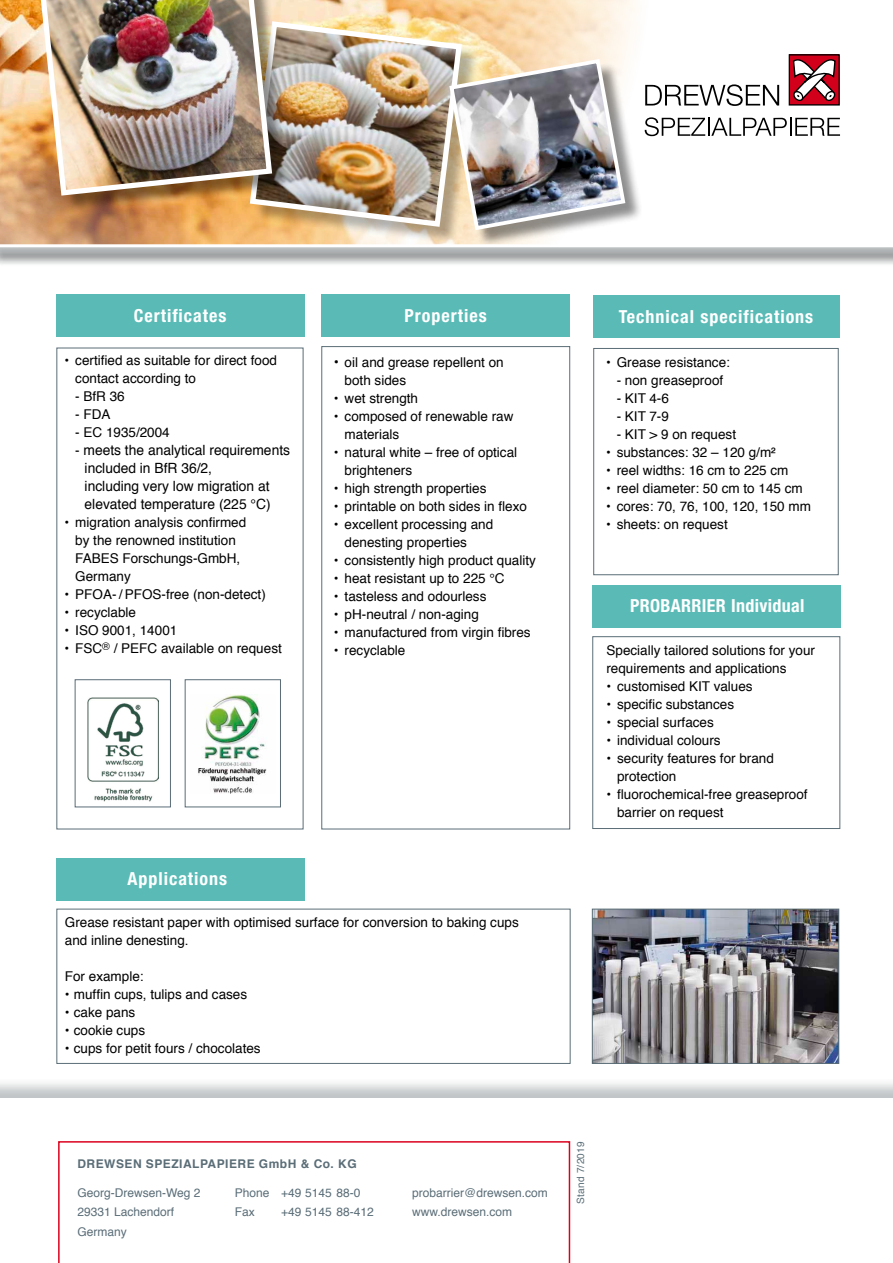
<style>
.page{position:relative;width:893px;height:1263px;background:#fff}
.page>*{position:absolute;margin:0;border:0;box-sizing:border-box;transform-origin:0 0}
.t1{font:700 condensed 18px "Helvetica Neue";letter-spacing:.055em;color:#fff}
.t2{font:700 condensed 18px "Helvetica Neue";letter-spacing:.02em;color:#fff}
.t3{font:14.1px/18px "Helvetica";color:#000}
.t4{font:13.5px/18px "Helvetica";color:#000}
.t5{font:12px/19.5px "Helvetica";color:#5a6d77}
.t6{font:700 12px "Helvetica";letter-spacing:.04em;color:#5a6d77}
.t7{font:10.05px "Helvetica";letter-spacing:.025em;color:#5a6d77}
.s1{font-size:13.5px}
.s2{font-size:14.55px}
</style>
<div class="page">
<div style="left:0;top:1077px;width:893px;height:186px;background:#424e53;opacity:.33"></div>
<div style="left:0;top:1098px;width:893px;height:165px;background:#fff"></div>
<img style="left:0;top:0;width:654px;height:244px">
<div style="left:253px;top:24px;width:227px;height:221px;background:#000;opacity:.3"></div>
<img style="left:247px;top:18px;width:218px;height:212px">
<div style="left:43px;top:0;width:247px;height:213px;background:#000;opacity:.44"></div>
<img style="left:37px;top:0;width:238px;height:198px">
<div style="left:452px;top:62px;width:191px;height:186px;background:#000;opacity:.44"></div>
<img style="left:447px;top:57px;width:181px;height:175px">
<svg style="left:645px;top:84px;width:134px;height:22px"></svg>
<svg style="left:644px;top:117px;width:196px;height:19px"></svg>
<div style="left:789px;top:55px;width:50px;height:50px;background:#d3001c"></div>
<div style="left:789px;top:54px;width:51px;height:52px;border:1px solid #000"></div>
<svg style="left:792px;top:59px;width:44px;height:43px"></svg>
<div style="left:593px;top:636px;width:247px;height:193px;background:#fff;border:1px solid #5a6d77"></div>
<img style="left:594px;top:911px;width:243px;height:150px">
<div style="left:592px;top:909px;width:247px;height:154px;border:1px solid #5a6d77"></div>
<div style="left:593px;top:348px;width:245px;height:227px;background:#fff;border:1px solid #5a6d77"></div>
<div style="left:57px;top:858px;width:248px;height:42px;background:#5abbb6"></div>
<div style="left:57px;top:295px;width:248px;height:42px;background:#5abbb6"></div>
<div style="left:593px;top:296px;width:247px;height:42px;background:#5abbb6"></div>
<div style="left:593px;top:585px;width:248px;height:42px;background:#5abbb6"></div>
<div style="left:185px;top:679px;width:96px;height:128px;background:#fff;border:1px solid #5a6d77"></div>
<img style="left:198px;top:694px;width:69px;height:100px">
<div style="left:75px;top:679px;width:96px;height:128px;background:#fff;border:1px solid #5a6d77"></div>
<img style="left:87px;top:698px;width:71px;height:104px">
<div style="left:0;top:247px;width:893px;height:19px;background:#000;opacity:.75"></div>
<hr style="left:0;top:244px;width:893px;height:3px;background:#fff">
<div style="left:322px;top:346px;width:248px;height:483px;background:#fff;border:1px solid #5a6d77"></div>
<div style="left:322px;top:295px;width:248px;height:42px;background:#5abbb6"></div>
<svg style="left:58px;top:1141px;width:512px;height:122px"></svg>
<h1 class="t1" style="left:134px;top:305px;width:94px">Certificates</h1>
<h1 class="t1" style="left:619px;top:305px;width:196px">Technical specifications</h1>
<h1 class="t1" style="left:405px;top:305px;width:84px">Properties</h1>
<p class="t4" style="left:75px;top:352px;width:203px;text-indent:-11px">• certified as suitable for direct food contact according to</p>
<p class="t4" style="left:75px;top:388px;width:51px">- BfR 36</p>
<p class="t4" style="left:75px;top:406px;width:37px">- FDA</p>
<p class="t4" style="left:75px;top:424px;width:96px">- EC 1935/2004</p>
<p class="t3" style="left:85px;top:442px;width:207px;text-indent:-9px"><span class="s1">-</span> meets the analytical requirements included in BfR 36/2,<br>including very low migration at elevated temperature (225 °C)</p>
<p class="t4" style="left:75px;top:514px;width:173px;text-indent:-11px">• migration analysis confirmed by the renowned institution<br>FABES Forschungs-GmbH,<br>Germany</p>
<p class="t4" style="left:65px;top:586px;width:203px">• PFOA- / PFOS-free (non-detect)</p>
<p class="t4" style="left:65px;top:604px;width:73px">• recyclable</p>
<p class="t4" style="left:65px;top:622px;width:114px">• ISO 9001, 14001</p>
<p class="t4" style="left:65px;top:640px;width:219px">• FSC<sup>®</sup> / PEFC available on request</p>
<p class="t4" style="left:345px;top:353px;width:161px;text-indent:-11px"><span class="s2">•</span> oil and grease repellent on both sides</p>
<p class="t4" style="left:334px;top:389px;width:86px">• wet strength</p>
<p class="t4" style="left:345px;top:407px;width:170px;text-indent:-11px">• composed of renewable raw materials</p>
<p class="t4" style="left:345px;top:443px;width:174px;text-indent:-11px">• natural white – free of optical brighteners</p>
<p class="t4" style="left:334px;top:479px;width:154px">• high strength properties</p>
<p class="t4" style="left:334px;top:497px;width:194px">• printable on both sides in flexo</p>
<p class="t4" style="left:345px;top:515px;width:150px;text-indent:-11px">• excellent processing and denesting properties</p>
<p class="t4" style="left:334px;top:551px;width:203px">• consistently high product quality</p>
<p class="t4" style="left:334px;top:569px;width:172px">• heat resistant up to 225 °C</p>
<p class="t4" style="left:334px;top:587px;width:154px">• tasteless and odourless</p>
<p class="t4" style="left:334px;top:605px;width:146px">• pH-neutral / non-aging</p>
<p class="t4" style="left:334px;top:623px;width:198px">• manufactured from virgin fibres</p>
<p class="t4" style="left:334px;top:641px;width:73px">• recyclable</p>
<h1 class="t1" style="left:127px;top:868px;width:101px">Applications</h1>
<p class="t4" style="left:65px;top:913px;width:455px">Grease resistant paper with optimised surface for conversion to baking cups and inline denesting.</p>
<p class="t4" style="left:65px;top:967px;width:80px">For example:</p>
<p class="t4" style="left:65px;top:985px;width:184px">• muffin cups, tulips and cases</p>
<p class="t4" style="left:65px;top:1003px;width:72px">• cake pans</p>
<p class="t4" style="left:65px;top:1021px;width:82px">• cookie cups</p>
<p class="t4" style="left:65px;top:1039px;width:197px">• cups for petit fours / chocolates</p>
<p class="t4" style="left:606px;top:354px;width:125px">• Grease resistance:</p>
<p class="t4" style="left:617px;top:372px;width:108px">- non greaseproof</p>
<p class="t4" style="left:617px;top:390px;width:54px">- KIT 4-6</p>
<p class="t4" style="left:617px;top:408px;width:54px">- KIT 7-9</p>
<p class="t4" style="left:617px;top:426px;width:121px">- KIT &gt; 9 on request</p>
<p class="t4" style="left:606px;top:444px;width:171px">• substances: 32 – 120 g/m²</p>
<p class="t4" style="left:606px;top:462px;width:184px">• reel widths: 16 cm to 225 cm</p>
<p class="t4" style="left:606px;top:480px;width:198px">• reel diameter: 50 cm to 145 cm</p>
<p class="t4" style="left:606px;top:498px;width:206px">• cores: 70, 76, 100, 120, 150 mm</p>
<p class="t4" style="left:606px;top:516px;width:123px">• sheets: on request</p>
<h1 class="t2" style="left:630px;top:595px;width:176px">PROBARRIER Individual</h1>
<p class="t4" style="left:606px;top:642px;width:210px">Specially tailored solutions for your requirements and applications</p>
<p class="t4" style="left:606px;top:678px;width:148px">• customised KIT values</p>
<p class="t4" style="left:606px;top:696px;width:129px">• specific substances</p>
<p class="t4" style="left:606px;top:714px;width:109px">• special surfaces</p>
<p class="t4" style="left:606px;top:732px;width:116px">• individual colours</p>
<p class="t4" style="left:617px;top:750px;width:158px;text-indent:-11px">• security features for brand protection</p>
<p class="t4" style="left:617px;top:786px;width:192px;text-indent:-11px">• fluorochemical-free greaseproof barrier on request</p>
<p class="t6" style="left:77px;top:1154px;width:281px">DREWSEN SPEZIALPAPIERE GmbH &amp; Co. KG</p>
<p class="t5" style="left:77px;top:1183px;width:125px">Georg-Drewsen-Weg 2<br>29331 Lachendorf<br>Germany</p>
<p class="t5" style="left:235px;top:1183px;width:127px">Phone +49 5145 88-0<br>Fax</p>
<p class="t5" style="left:281px;top:1203px;width:94px">+49 5145 88-412</p>
<p class="t5" style="left:412px;top:1183px;width:137px">probarrier@drewsen.com www.drewsen.com</p>
<p class="t7" style="left:573px;top:1204px;width:64px;rotate:-90deg">Stand 7/2019</p>
</div>
